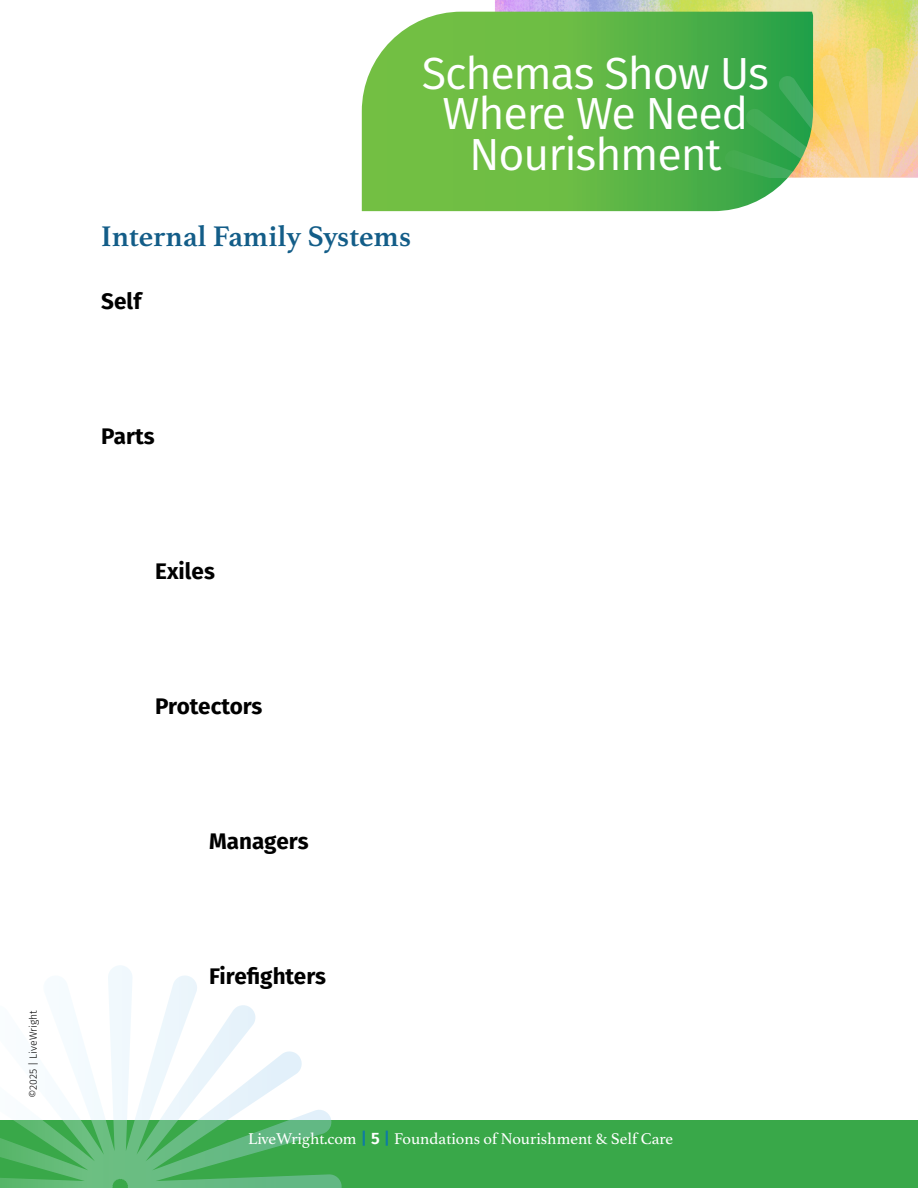
<style>
.page{position:relative;width:918px;height:1188px;background:#fff}
.page>*{position:absolute;margin:0;border:0;box-sizing:border-box;transform-origin:0 0}
.t1{font:45px/40.5px "Fira Sans";letter-spacing:-.025em;color:#fff;text-align:center}
.t2{font:700 30px "Athelas";color:#135d88}
.Header_1{font:700 22.5px "Fira Sans";color:#000}
.t3{font:16.5px "Athelas";color:#fff}
.t4{font:300 10.5px "Fira Sans";color:#000}
.s1{font-family:"Fira Sans";font-weight:600;color:#0f7ba3}
.s2{font-family:"Fira Sans";font-weight:600}
</style>
<div class="page">
<img style="left:495px;top:0;width:423px;height:48px">
<svg style="left:362px;top:12px;width:451px;height:199px;background:#69bb4d"></svg>
<svg style="left:718px;top:48px;width:200px;height:130px;background:#9fbe6b"></svg>
<div style="left:0;top:1121px;width:918px;height:67px;background:#39a849"></div>
<svg style="left:0;top:965px;width:342px;height:223px"></svg>
<p class="t4" style="left:26px;top:1098px;width:89px;rotate:-90deg">©2025 | LiveWright</p>
<h1 class="t1" style="left:422px;top:52px;width:349px">Schemas Show Us<br>Where We Need<br>Nourishment</h1>
<p class="t2" style="left:101px;top:219px;width:311px">Internal Family Systems</p>
<p class="Header_1" style="left:101px;top:282px;width:42px">Self</p>
<p class="Header_1" style="left:101px;top:417px;width:55px">Parts</p>
<p class="Header_1" style="left:155px;top:552px;width:61px">Exiles</p>
<p class="Header_1" style="left:155px;top:687px;width:109px">Protectors</p>
<p class="Header_1" style="left:209px;top:822px;width:101px">Managers</p>
<p class="Header_1" style="left:209px;top:957px;width:118px">Firefighters</p>
<p class="t3" style="left:248px;top:1129px;width:426px">LiveWright.com <span class="s1">|</span> <span class="s2">5</span> <span class="s1">|</span> Foundations of Nourishment &amp; Self Care</p>
</div>
